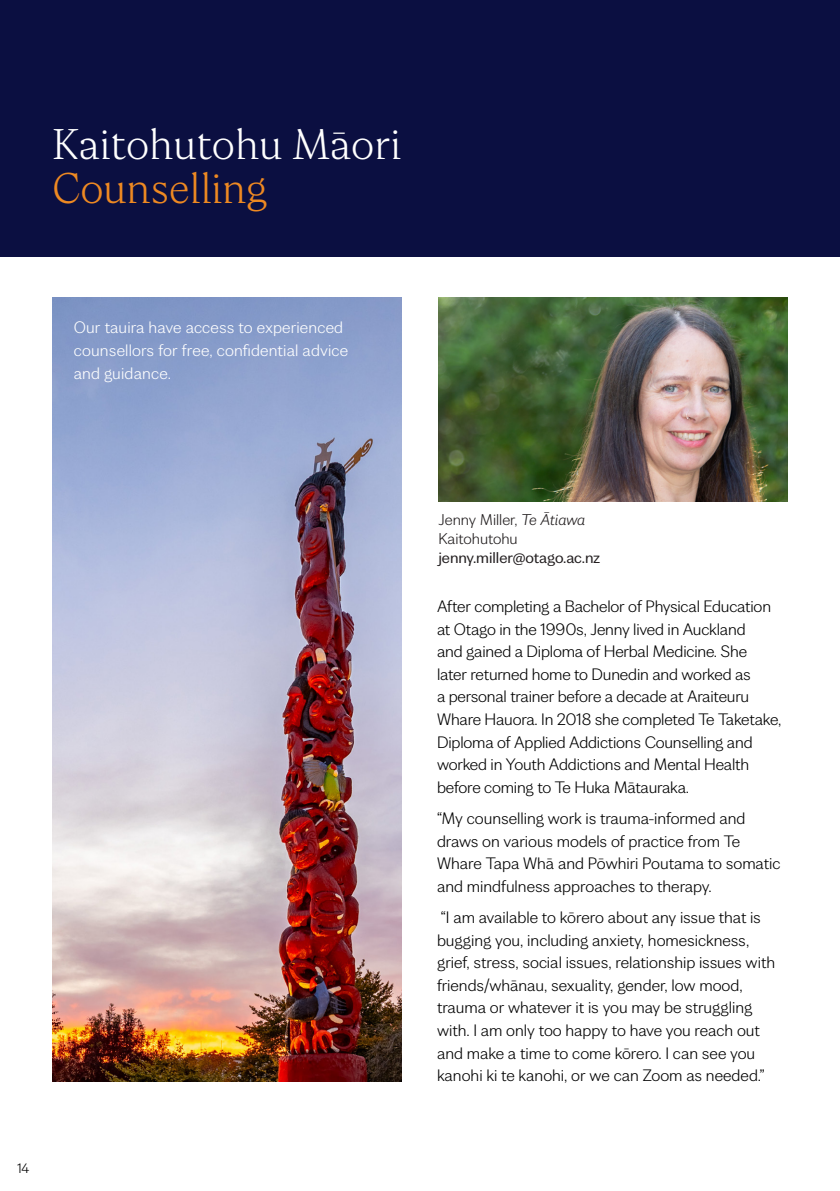
<style>
.page{position:relative;width:840px;height:1191px;background:#fff}
.page>*{position:absolute;margin:0;border:0;box-sizing:border-box;transform-origin:0 0}
.Page_header{font:300 44px/44px "Wickliffe";color:#fff}
.Body_text{font:300 17px/22.6px "Wickliffe Sans";letter-spacing:-.01em;color:#000}
.Body_text-2{font:300 17px/22.6px "Wickliffe Sans";letter-spacing:.01em;color:#fff}
.t1{font:300 16px "Wickliffe Sans";color:#231f20}
.t2{font:16px "Wickliffe Sans";letter-spacing:-.005em;color:#231f20}
.t3{font:300 14px "Wickliffe Sans";color:#000}
.s1{color:#ee8922}
.s2{font-style:italic}
</style>
<div class="page">
<div style="left:0;top:0;width:839px;height:256px;background:#0b0f41"></div>
<img style="left:438px;top:298px;width:349px;height:204px">
<img style="left:52px;top:298px;width:349px;height:783px">
<p class="Page_header" style="left:52px;top:123px;width:350px">Kaitohutohu Māori<br><span class="s1">Counselling</span></p>
<p class="Body_text-2" style="left:74px;top:317px;width:276px">Our tauira have access to experienced counsellors for free, confidential advice and guidance.</p>
<p class="t3" style="left:17px;top:1161px;width:14px">14</p>
<p class="t1" style="left:438px;top:511px;width:148px">Jenny Miller, <span class="s2">Te Ātiawa</span></p>
<p class="t1" style="left:438px;top:530px;width:81px">Kaitohutohu</p>
<p class="t2" style="left:438px;top:549px;width:163px">jenny.miller@otago.ac.nz</p>
<p class="Body_text" style="left:437px;top:595px;width:346px">After completing a Bachelor of Physical Education at Otago in the 1990s, Jenny lived in Auckland<br>and gained a Diploma of Herbal Medicine. She later returned home to Dunedin and worked as<br>a personal trainer before a decade at Araiteuru Whare Hauora. In 2018 she completed Te Taketake, Diploma of Applied Addictions Counselling and worked in Youth Addictions and Mental Health before coming to Te Huka Mātauraka.</p>
<p class="Body_text" style="left:437px;top:807px;width:345px">“My counselling work is trauma-informed and draws on various models of practice from Te Whare Tapa Whā and Pōwhiri Poutama to somatic and mindfulness approaches to therapy.</p>
<p class="Body_text" style="left:437px;top:906px;width:339px">“I am available to kōrero about any issue that is bugging you, including anxiety, homesickness, grief, stress, social issues, relationship issues with friends/whānau, sexuality, gender, low mood, trauma or whatever it is you may be struggling with. I am only too happy to have you reach out and make a time to come kōrero. I can see you kanohi ki te kanohi, or we can Zoom as needed.”</p>
</div>
